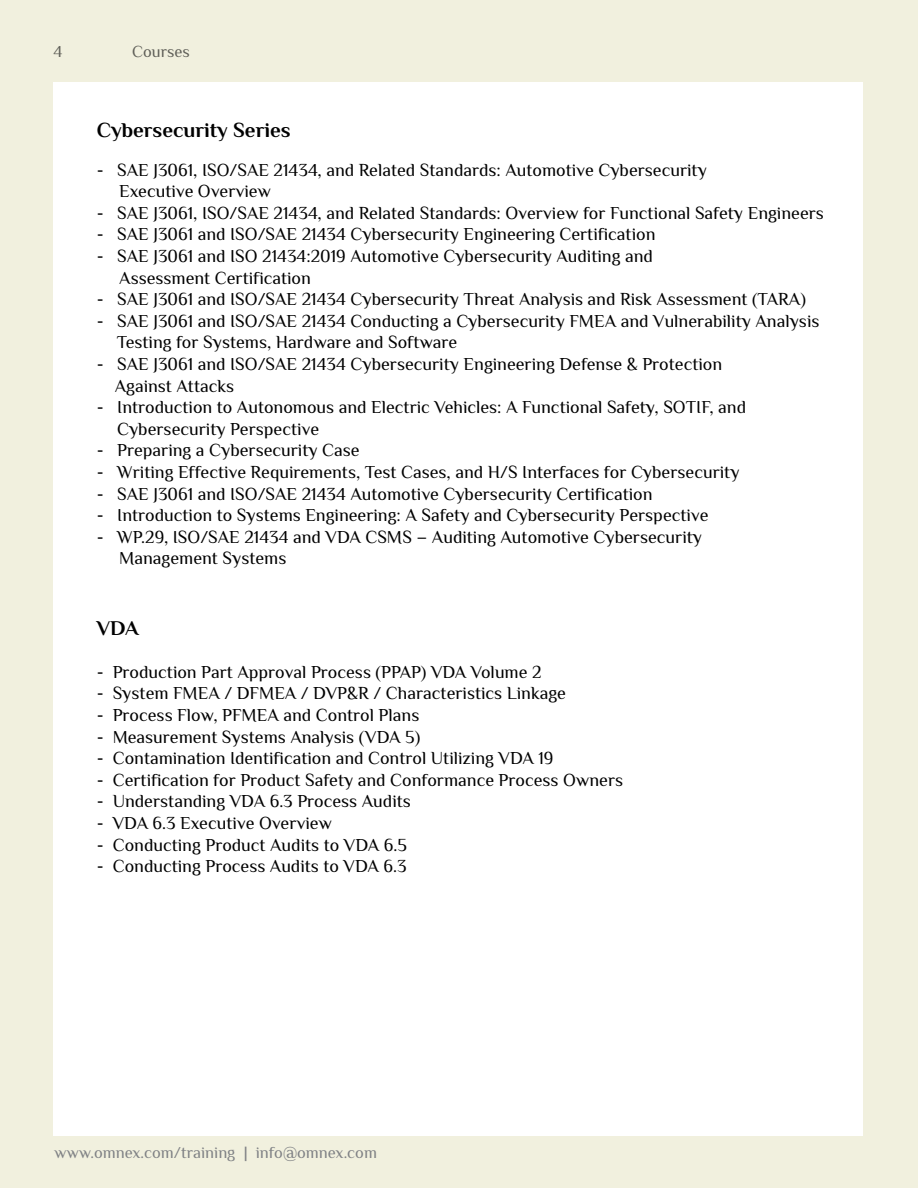
<style>
.page{position:relative;width:918px;height:1188px;background:#f1f0de}
.page>*{position:absolute;margin:0;border:0;box-sizing:border-box;transform-origin:0 0}
.t1{font:700 21px "El Messiri";color:#000}
.t2{font:18px/21.6px "El Messiri";color:#000}
.t3{font:16.5px "El Messiri";color:#808285}
.t4{font:16.5px "El Messiri";color:#000}
.s1{color:#808285}
</style>
<div class="page">
<div style="left:53px;top:82px;width:810px;height:1054px;background:#fff"></div>
<p class="t4" style="left:53px;top:40px;width:23px">4<span class="s1">4</span></p>
<p class="t4" style="left:132px;top:40px;width:59px">Courses</p>
<p class="t1" style="left:97px;top:117px;width:195px">Cybersecurity Series</p>
<p class="t2" style="left:119px;top:160px;width:589px;text-indent:-22px">- SAE J3061, ISO/SAE 21434, and Related Standards: Automotive Cybersecurity<br>Executive Overview</p>
<p class="t2" style="left:97px;top:203px;width:729px">- SAE J3061, ISO/SAE 21434, and Related Standards: Overview for Functional Safety Engineers</p>
<p class="t2" style="left:97px;top:225px;width:560px">- SAE J3061 and ISO/SAE 21434 Cybersecurity Engineering Certification</p>
<p class="t2" style="left:119px;top:246px;width:535px;text-indent:-22px">- SAE J3061 and ISO 21434:2019 Automotive Cybersecurity Auditing and<br>Assessment Certification</p>
<p class="t2" style="left:97px;top:289px;width:711px">- SAE J3061 and ISO/SAE 21434 Cybersecurity Threat Analysis and Risk Assessment (TARA)</p>
<p class="t2" style="left:117px;top:311px;width:704px;text-indent:-20px">- SAE J3061 and ISO/SAE 21434 Conducting a Cybersecurity FMEA and Vulnerability Analysis<br>Testing for Systems, Hardware and Software</p>
<p class="t2" style="left:115px;top:354px;width:609px;text-indent:-18px">- SAE J3061 and ISO/SAE 21434 Cybersecurity Engineering Defense &amp; Protection<br>Against Attacks</p>
<p class="t2" style="left:117px;top:397px;width:631px;text-indent:-20px">- Introduction to Autonomous and Electric Vehicles: A Functional Safety, SOTIF, and<br>Cybersecurity Perspective</p>
<p class="t2" style="left:97px;top:441px;width:264px">- Preparing a Cybersecurity Case</p>
<p class="t2" style="left:97px;top:462px;width:644px">- Writing Effective Requirements, Test Cases, and H/S Interfaces for Cybersecurity</p>
<p class="t2" style="left:97px;top:484px;width:557px">- SAE J3061 and ISO/SAE 21434 Automotive Cybersecurity Certification</p>
<p class="t2" style="left:97px;top:505px;width:613px">- Introduction to Systems Engineering: A Safety and Cybersecurity Perspective</p>
<p class="t2" style="left:119px;top:527px;width:584px;text-indent:-22px">- WP.29, ISO/SAE 21434 and VDA CSMS – Auditing Automotive Cybersecurity<br>Management Systems</p>
<p class="t1" style="left:97px;top:615px;width:43px">VDA</p>
<p class="t2" style="left:97px;top:662px;width:446px">- Production Part Approval Process (PPAP) VDA Volume 2</p>
<p class="t2" style="left:97px;top:684px;width:471px">- System FMEA / DFMEA / DVP&amp;R / Characteristics Linkage</p>
<p class="t2" style="left:97px;top:705px;width:324px">- Process Flow, PFMEA and Control Plans</p>
<p class="t2" style="left:97px;top:727px;width:325px">- Measurement Systems Analysis (VDA 5)</p>
<p class="t2" style="left:97px;top:748px;width:458px">- Contamination Identification and Control Utilizing VDA 19</p>
<p class="t2" style="left:97px;top:770px;width:528px">- Certification for Product Safety and Conformance Process Owners</p>
<p class="t2" style="left:97px;top:792px;width:316px">- Understanding VDA 6.3 Process Audits</p>
<p class="t2" style="left:97px;top:813px;width:237px">- VDA 6.3 Executive Overview</p>
<p class="t2" style="left:97px;top:835px;width:312px">- Conducting Product Audits to VDA 6.5</p>
<p class="t2" style="left:97px;top:856px;width:311px">- Conducting Process Audits to VDA 6.3</p>
<p class="t3" style="left:54px;top:1141px;width:324px">www.omnex.com/training | info@omnex.com</p>
</div>
